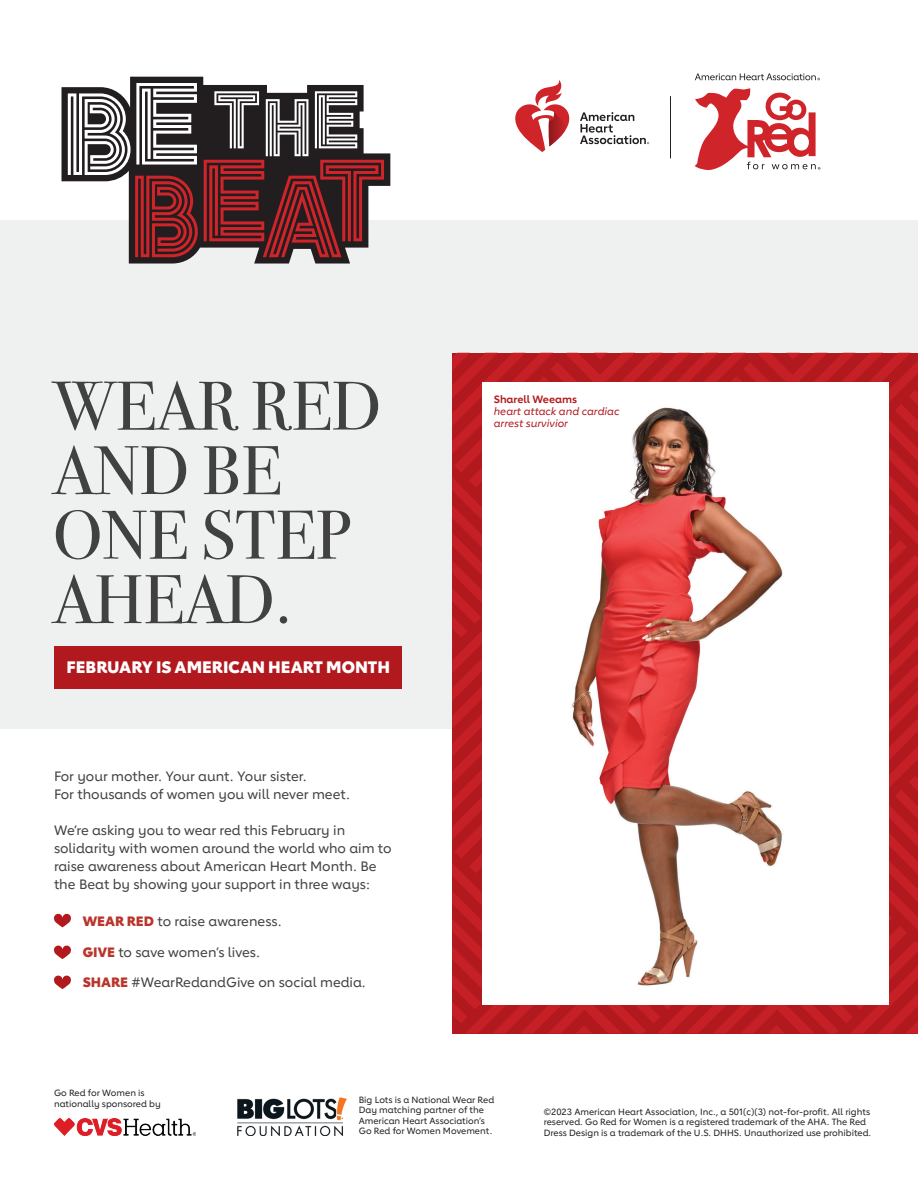
<style>
.page{position:relative;width:918px;height:1188px;background:#fff}
.page>*{position:absolute;margin:0;border:0;box-sizing:border-box;transform-origin:0 0}
.t1{font:69px/64.5px "Bodoni Svty Two ITCTT";color:#414142}
.t2{font:800 16.5px "Lub Dub";color:#fff}
.t3{font:500 13.5px/18px "Lub Dub";color:#414142}
.t4{font:italic 500 10.5px/12px "Lub Dub";color:#b1191e}
.t5{font:500 9px/10.5px "Lub Dub";color:#231f20}
.s1{font-weight:800;color:#b9352b}
.s2{font-weight:700;font-style:normal}
</style>
<div class="page">
<div style="left:0;top:220px;width:918px;height:509px;background:#eff0f0"></div>
<svg style="left:452px;top:353px;width:466px;height:681px;background:#bd262b"></svg>
<svg style="left:580px;top:112px;width:69px;height:32px"></svg>
<svg style="left:515px;top:80px;width:55px;height:72px"></svg>
<svg style="left:695px;top:88px;width:125px;height:82px"></svg>
<svg style="left:695px;top:73px;width:125px;height:7px"></svg>
<hr style="left:670px;top:96px;width:1px;height:62px;background:#231f20">
<svg style="left:62px;top:77px;width:328px;height:187px"></svg>
<svg style="left:68px;top:83px;width:130px;height:174px"></svg>
<svg style="left:204px;top:91px;width:180px;height:166px"></svg>
<div style="left:54px;top:646px;width:348px;height:43px;background:#b1191e"></div>
<img style="left:54px;top:1118px;width:142px;height:18px">
<img style="left:483px;top:382px;width:406px;height:622px">
<svg style="left:54px;top:914px;width:17px;height:13px"></svg>
<svg style="left:54px;top:946px;width:17px;height:13px"></svg>
<svg style="left:54px;top:976px;width:17px;height:13px"></svg>
<img style="left:237px;top:1097px;width:110px;height:39px">
<p class="t1" style="left:53px;top:367px;width:330px">WEAR RED<br>AND BE<br>ONE STEP<br>AHEAD.</p>
<p class="t2" style="left:67px;top:657px;width:325px">FEBRUARY IS AMERICAN HEART MONTH</p>
<p class="t3" style="left:54px;top:767px;width:298px">For your mother. Your aunt. Your sister.<br>For thousands of women you will never meet.</p>
<p class="t3" style="left:54px;top:821px;width:339px">We’re asking you to wear red this February in solidarity with women around the world who aim to raise awareness about American Heart Month. Be the Beat by showing your support in three ways:</p>
<p class="t3" style="left:83px;top:912px;width:200px"><span class="s1">WEAR RED</span> to raise awareness.</p>
<p class="t3" style="left:83px;top:944px;width:179px"><span class="s1">GIVE</span> to save women’s lives.</p>
<p class="t3" style="left:83px;top:974px;width:285px"><span class="s1">SHARE</span> #WearRedandGive on social media.</p>
<p class="t4" style="left:494px;top:393px;width:127px"><span class="s2">Sharell Weeams<br></span>heart attack and cardiac arrest survivior</p>
<p class="t5" style="left:54px;top:1088px;width:108px">Go Red for Women is nationally sponsored by</p>
<p class="t5" style="left:359px;top:1094px;width:137px">Big Lots is a National Wear Red<br>Day matching partner of the<br>American Heart Association’s<br>Go Red for Women Movement.</p>
<p class="t5" style="left:544px;top:1106px;width:329px">©2023 American Heart Association, Inc., a 501(c)(3) not-for-profit. All rights reserved. Go Red for Women is a registered trademark of the AHA. The Red<br>Dress Design is a trademark of the U.S. DHHS. Unauthorized use prohibited.</p>
</div>
